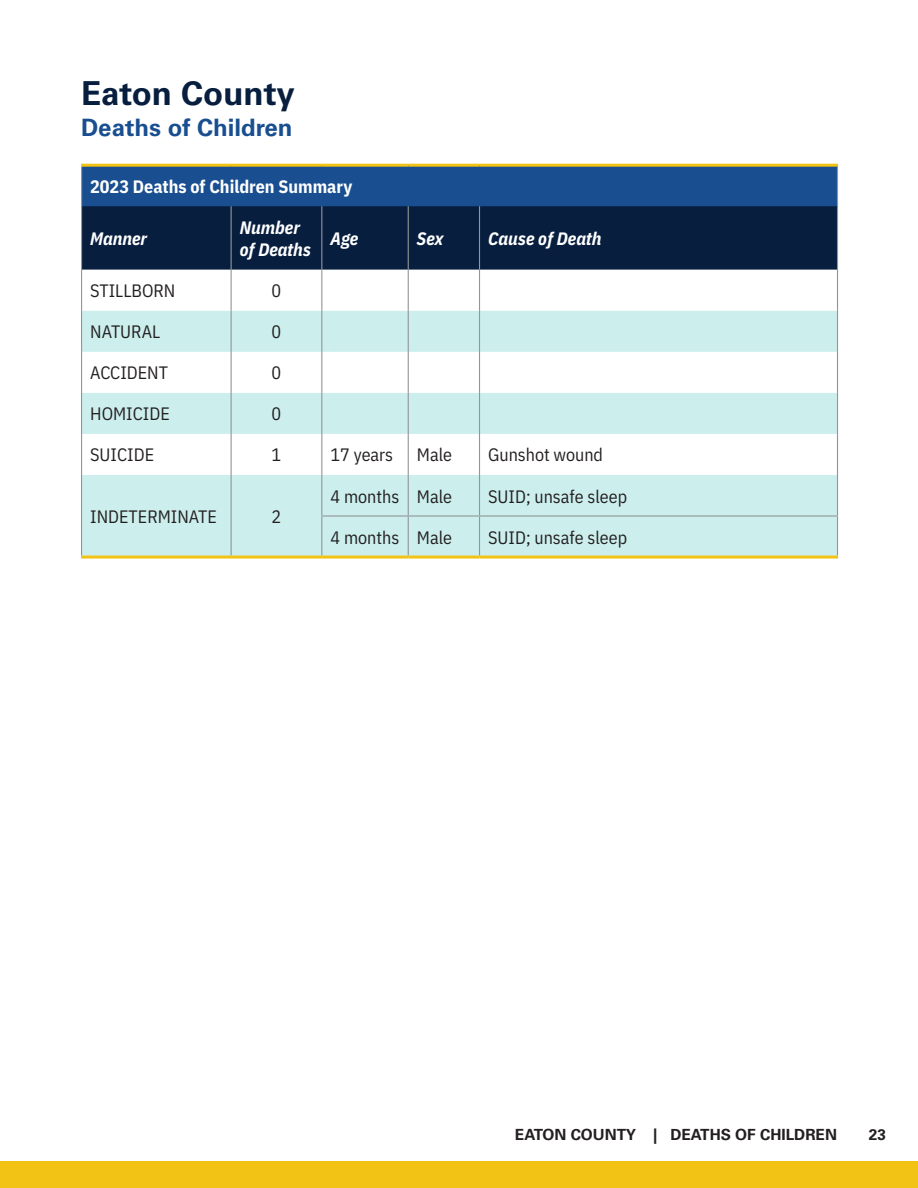
<style>
.page{position:relative;width:918px;height:1188px;background:#fff}
.page>*{position:absolute;margin:0;border:0;box-sizing:border-box;transform-origin:0 0}
._2__Paragraph_Header__Michigan_Blue{font:700 33px "Univers LT Pro 65";color:#071e3f}
._2__Paragraph_Header__South_U_Blue{font:700 24px "Univers LT Pro 65";color:#194f90}
.body_text{font:18px "IBM Plex Sans Cond";color:#231f20}
.Table_Header{font:italic 700 18px/22.5px "IBM Plex Sans Cond";color:#fff}
.Table_Header-2{font:700 18px "IBM Plex Sans Cond";color:#fff}
.t1{font:700 15.3px "Univers LT Std";color:#231f20}
</style>
<div class="page">
<div style="left:0;top:1161px;width:918px;height:27px;background:#f2c315"></div>
<div style="left:82px;top:165px;width:756px;height:41px;background:#194f90"></div>
<div style="left:82px;top:206px;width:755px;height:64px;background:#071e3f"></div>
<svg style="left:82px;top:311px;width:755px;height:245px;fill:#ccefee"></svg>
<hr style="left:81px;top:270px;width:1px;height:41px;background:#939598">
<hr style="left:231px;top:270px;width:1px;height:41px;background:#939598">
<hr style="left:321px;top:270px;width:1px;height:41px;background:#939598">
<hr style="left:408px;top:270px;width:1px;height:41px;background:#939598">
<hr style="left:479px;top:270px;width:1px;height:41px;background:#939598">
<hr style="left:837px;top:270px;width:1px;height:41px;background:#939598">
<hr style="left:81px;top:352px;width:1px;height:41px;background:#939598">
<hr style="left:231px;top:352px;width:1px;height:41px;background:#939598">
<hr style="left:321px;top:352px;width:1px;height:41px;background:#939598">
<hr style="left:408px;top:352px;width:1px;height:41px;background:#939598">
<hr style="left:479px;top:352px;width:1px;height:41px;background:#939598">
<hr style="left:837px;top:352px;width:1px;height:41px;background:#939598">
<hr style="left:81px;top:434px;width:1px;height:41px;background:#939598">
<hr style="left:231px;top:434px;width:1px;height:41px;background:#939598">
<hr style="left:321px;top:434px;width:1px;height:41px;background:#939598">
<hr style="left:408px;top:434px;width:1px;height:41px;background:#939598">
<hr style="left:479px;top:434px;width:1px;height:41px;background:#939598">
<hr style="left:837px;top:434px;width:1px;height:41px;background:#939598">
<hr style="left:81px;top:311px;width:1px;height:41px;background:#939598">
<hr style="left:81px;top:393px;width:1px;height:41px;background:#939598">
<hr style="left:231px;top:311px;width:1px;height:41px;background:#939598">
<hr style="left:231px;top:393px;width:1px;height:41px;background:#939598">
<hr style="left:321px;top:311px;width:1px;height:41px;background:#939598">
<hr style="left:321px;top:393px;width:1px;height:41px;background:#939598">
<hr style="left:408px;top:311px;width:1px;height:41px;background:#939598">
<hr style="left:408px;top:393px;width:1px;height:41px;background:#939598">
<hr style="left:479px;top:311px;width:1px;height:41px;background:#939598">
<hr style="left:479px;top:393px;width:1px;height:41px;background:#939598">
<hr style="left:837px;top:311px;width:1px;height:41px;background:#939598">
<hr style="left:837px;top:393px;width:1px;height:41px;background:#939598">
<hr style="left:81px;top:206px;width:1px;height:64px;background:#939598">
<hr style="left:231px;top:206px;width:1px;height:64px;background:#939598">
<hr style="left:321px;top:206px;width:1px;height:64px;background:#939598">
<hr style="left:408px;top:206px;width:1px;height:64px;background:#939598">
<hr style="left:479px;top:206px;width:1px;height:64px;background:#939598">
<hr style="left:837px;top:206px;width:1px;height:64px;background:#939598">
<hr style="left:81px;top:167px;width:1px;height:39px;background:#939598">
<hr style="left:81px;top:164px;width:150px;height:3px;background:#f2c315">
<hr style="left:231px;top:164px;width:91px;height:3px;background:#f2c315">
<hr style="left:322px;top:164px;width:86px;height:3px;background:#f2c315">
<hr style="left:408px;top:164px;width:72px;height:3px;background:#f2c315">
<hr style="left:480px;top:164px;width:358px;height:3px;background:#f2c315">
<hr style="left:837px;top:167px;width:1px;height:39px;background:#939598">
<hr style="left:408px;top:517px;width:1px;height:39px;background:#939598">
<hr style="left:479px;top:517px;width:1px;height:39px;background:#939598">
<hr style="left:837px;top:517px;width:1px;height:39px;background:#939598">
<hr style="left:322px;top:556px;width:86px;height:3px;background:#f2c315">
<hr style="left:408px;top:556px;width:72px;height:3px;background:#f2c315">
<hr style="left:480px;top:556px;width:358px;height:3px;background:#f2c315">
<hr style="left:81px;top:475px;width:1px;height:41px;background:#939598">
<hr style="left:81px;top:516px;width:1px;height:40px;background:#939598">
<hr style="left:231px;top:475px;width:1px;height:41px;background:#939598">
<hr style="left:231px;top:516px;width:1px;height:40px;background:#939598">
<hr style="left:321px;top:517px;width:1px;height:39px;background:#939598">
<hr style="left:81px;top:556px;width:150px;height:3px;background:#f2c315">
<hr style="left:231px;top:556px;width:91px;height:3px;background:#f2c315">
<hr style="left:321px;top:475px;width:1px;height:40px;background:#939598">
<hr style="left:408px;top:475px;width:1px;height:40px;background:#939598">
<hr style="left:479px;top:475px;width:1px;height:40px;background:#939598">
<hr style="left:837px;top:475px;width:1px;height:40px;background:#939598">
<hr style="left:321px;top:515px;width:87px;height:2px;background:#939598">
<hr style="left:408px;top:515px;width:72px;height:2px;background:#939598">
<hr style="left:480px;top:515px;width:358px;height:2px;background:#939598">
<p class="_2__Paragraph_Header__Michigan_Blue" style="left:81px;top:74px;width:215px">Eaton County</p>
<p class="_2__Paragraph_Header__South_U_Blue" style="left:81px;top:113px;width:213px">Deaths of Children</p>
<p class="Table_Header-2" style="left:90px;top:172px;width:264px">2023 Deaths of Children Summary</p>
<p class="Table_Header" style="left:90px;top:226px;width:59px">Manner</p>
<p class="Table_Header" style="left:240px;top:215px;width:73px">Number of Deaths</p>
<p class="Table_Header" style="left:330px;top:226px;width:29px">Age</p>
<p class="Table_Header" style="left:417px;top:226px;width:28px">Sex</p>
<p class="Table_Header" style="left:488px;top:226px;width:115px">Cause of Death</p>
<p class="body_text" style="left:90px;top:277px;width:87px">STILLBORN</p>
<p class="body_text" style="left:272px;top:277px;width:11px">0</p>
<p class="body_text" style="left:90px;top:318px;width:72px">NATURAL</p>
<p class="body_text" style="left:272px;top:318px;width:11px">0</p>
<p class="body_text" style="left:90px;top:359px;width:79px">ACCIDENT</p>
<p class="body_text" style="left:272px;top:359px;width:11px">0</p>
<p class="body_text" style="left:90px;top:400px;width:81px">HOMICIDE</p>
<p class="body_text" style="left:272px;top:400px;width:11px">0</p>
<p class="body_text" style="left:90px;top:441px;width:65px">SUICIDE</p>
<p class="body_text" style="left:272px;top:441px;width:11px">1</p>
<p class="body_text" style="left:330px;top:441px;width:64px">17 years</p>
<p class="body_text" style="left:417px;top:441px;width:37px">Male</p>
<p class="body_text" style="left:488px;top:441px;width:116px">Gunshot wound</p>
<p class="body_text" style="left:90px;top:503px;width:128px">INDETERMINATE</p>
<p class="body_text" style="left:272px;top:503px;width:11px">2</p>
<p class="body_text" style="left:330px;top:482px;width:70px">4 months</p>
<p class="body_text" style="left:417px;top:482px;width:37px">Male</p>
<p class="body_text" style="left:488px;top:482px;width:140px">SUID; unsafe sleep</p>
<p class="body_text" style="left:330px;top:523px;width:70px">4 months</p>
<p class="body_text" style="left:417px;top:523px;width:37px">Male</p>
<p class="body_text" style="left:488px;top:523px;width:140px">SUID; unsafe sleep</p>
<p class="t1" style="left:515px;top:1125px;width:21px">EATON</p>
<p class="t1" style="left:571px;top:1125px;width:122px">COUNTY | DEATHS</p>
<p class="t1" style="left:735px;top:1125px;width:46px">OF CHILDREN</p>
<p class="t1" style="left:869px;top:1125px;width:19px">23</p>
</div>
